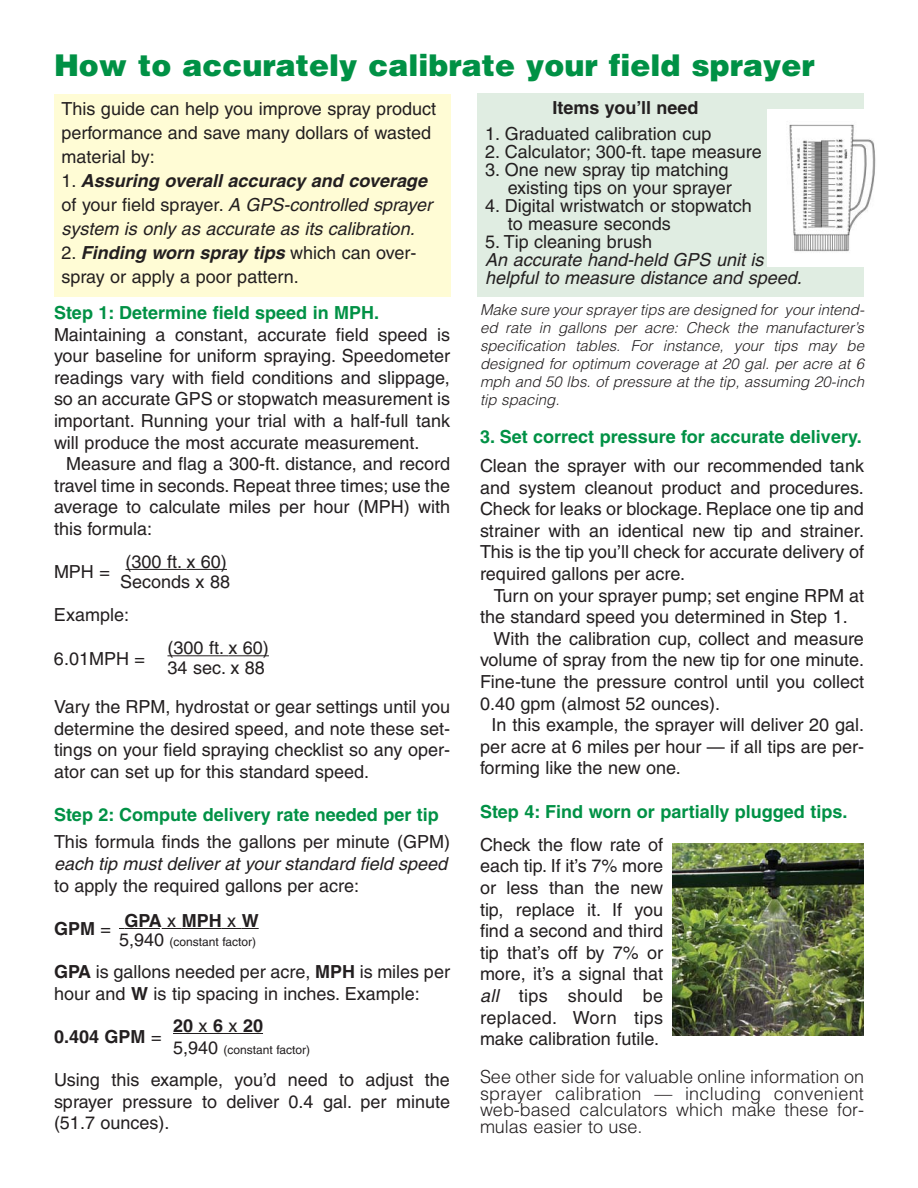
<style>
.page{position:relative;width:918px;height:1188px;background:#fff}
.page>*{position:absolute;margin:0;border:0;box-sizing:border-box;transform-origin:0 0}
.t1{font:900 30px "Helvetica";color:#009145}
.t2{font:18px/21.6px "Helvetica";color:#231f20;text-align:justify}
.t3{font:700 18px "Helvetica";color:#009145}
.t4{font:300 18px/16.5px "Helvetica";color:#231f20;text-align:justify}
.t5{font:italic 18px/18px "Helvetica";color:#231f20}
.t6{font:700 18px "Helvetica";color:#231f20}
.t7{font:italic 300 15px/18px "Helvetica";color:#231f20;text-align:justify}
.t8{font:12px "Helvetica";color:#231f20}
.s1{font-weight:700;font-style:italic}
.s2{font-style:italic}
.s3{font-weight:700}
.s4{font-size:18px}
.s5{font-weight:400}
</style>
<div class="page">
<hr style="left:126px;top:569px;width:60px;height:1px;background:#231f20">
<hr style="left:186px;top:569px;width:41px;height:1px;background:#231f20">
<hr style="left:168px;top:655px;width:56px;height:1px;background:#231f20">
<hr style="left:228px;top:655px;width:41px;height:1px;background:#231f20">
<svg style="left:119px;top:928px;width:63px;height:1px"></svg>
<hr style="left:182px;top:928px;width:40px;height:1px;background:#231f20">
<svg style="left:222px;top:928px;width:37px;height:1px"></svg>
<svg style="left:173px;top:1033px;width:90px;height:1px"></svg>
<div style="left:54px;top:94px;width:396px;height:203px;background:#fffcd5"></div>
<div style="left:478px;top:94px;width:386px;height:203px;background:#e0ede2"></div>
<div style="left:767px;top:110px;width:129px;height:157px;background:#fff"></div>
<img style="left:789px;top:124px;width:87px;height:128px">
<img style="left:672px;top:843px;width:192px;height:192px">
<h1 class="t1" style="left:54px;top:54px;width:762px">How to accurately calibrate your field sprayer</h1>
<p class="t2" style="left:61px;top:98px;width:376px;line-height:24px;text-align:left">This guide can help you improve spray product performance and save many dollars of wasted material by:<br>1 . <span class="s1">Assuring overall accuracy and coverage </span>o f yo u r f i e l d s p raye r. <span class="s2">A GPS-controlled sprayer system is only as accurate as its calibration.<br></span>2 . <span class="s1">Finding worn spray tips</span> w h i c h c a n o v e r - spray or apply a poor pattern.</p>
<p class="t6" style="left:552px;top:101px;width:148px">Items you’ll need</p>
<p class="t2" style="left:485px;top:124px;width:228px">1. Graduated calibration cup</p>
<p class="t2" style="left:485px;top:142px;width:278px">2. Calculator; 300-ft. tape measure</p>
<p class="t2" style="left:485px;top:162px;width:248px;line-height:18px;text-align:right">3. One new spray tip matching existing tips on your sprayer</p>
<p class="t2" style="left:508px;top:198px;width:246px;line-height:18px;text-indent:-22px">4. Digital wristwatch or stopwatch to measure seconds</p>
<p class="t2" style="left:485px;top:232px;width:168px">5. Tip cleaning brush</p>
<p class="t5" style="left:485px;top:252px;width:322px">An accurate hand-held GPS unit is helpful to measure distance and speed.</p>
<p class="t3" style="left:54px;top:306px;width:327px">Step 1: Determine field speed in MPH.</p>
<p class="t2" style="left:54px;top:325px;width:398px">Maintaining a constant, accurate field speed is your baseline for uniform spraying. Speedometer readings vary with field conditions and slippage, so an accurate GPS or stopwatch measurement is important. Running your trial with a half-full tank will produce the most accurate measurement.</p>
<p class="t2" style="left:54px;top:455px;width:398px;text-indent:12px">Measure and flag a 300-ft. distance, and record travel time in seconds. Repeat three times; use the average to calculate miles per hour (MPH) with this formula:</p>
<p class="t2" style="left:54px;top:563px;width:58px">MPH =</p>
<p class="t2" style="left:120px;top:553px;width:112px;line-height:20.1px;text-align:center">(300 ft. x 60)<br>Seconds x 88</p>
<p class="t2" style="left:54px;top:606px;width:77px">Example:</p>
<p class="t2" style="left:54px;top:649px;width:93px">6.01MPH =</p>
<p class="t2" style="left:168px;top:639px;width:103px;line-height:20.1px">(300 ft. x 60)<br>34 sec. x 88</p>
<p class="t2" style="left:54px;top:698px;width:398px">Vary the RPM, hydrostat or gear settings until you determine the desired speed, and note these set&shy;tings on your field spraying checklist so any oper&shy;ator can set up for this standard speed.</p>
<p class="t3" style="left:54px;top:808px;width:386px">Step 2: Compute delivery rate needed per tip</p>
<p class="t2" style="left:54px;top:833px;width:398px">This formula finds the gallons per minute (GPM)</p>
<p class="t5" style="left:54px;top:856px;width:398px">each tip must deliver at your standard field speed</p>
<p class="t2" style="left:54px;top:869px;width:307px;line-height:35.1px">to apply the required gallons per acre:<br><span class="s3">GPM</span> = <span class="s3">GPA</span> x <span class="s3">MPH</span> x <span class="s3">W</span></p>
<p class="t8" style="left:119px;top:937px;width:139px"><span class="s4">5,940</span> (constant factor)</p>
<p class="t2" style="left:54px;top:963px;width:398px"><span class="s3">GPA</span> is gallons needed per acre, <span class="s3">MPH</span> is miles per hour and <span class="s3">W</span> is tip spacing in inches. Example:</p>
<p class="t6" style="left:173px;top:1019px;width:92px">20 <span class="s5">x</span> 6 <span class="s5">x</span> 20</p>
<p class="t6" style="left:54px;top:1030px;width:109px">0.404 GPM <span class="s5">=</span></p>
<p class="t8" style="left:173px;top:1045px;width:139px"><span class="s4">5,940</span> (constant factor)</p>
<p class="t2" style="left:54px;top:1071px;width:398px">Using this example, you’d need to adjust the sprayer pressure to deliver 0.4 gal. per minute (51.7 ounces).</p>
<p class="t7" style="left:480px;top:302px;width:388px">Make sure yoursprayertips are designed for yourintend&shy;ed rate in gallons per acre: Check the manufacturer’s specification tables. For instance, your tips may be designed for optimum coverage at 20 gal. per acre at 6 mph and 50 lbs. of pressure at the tip, assuming 20-inch tip spacing.</p>
<p class="t3" style="left:480px;top:430px;width:383px">3. Set correct pressure for accurate delivery.</p>
<p class="t2" style="left:480px;top:457px;width:386px">Clean the sprayer with our recommended tank and system cleanout product and procedures.<br>Check for leaks or blockage. Replace one tip and strainer with an identical new tip and strainer.<br>This is the tip you’ll check for accurate delivery of required gallons per acre.</p>
<p class="t2" style="left:494px;top:586px;width:372px">Turn on your sprayer pump; set engine RPM at</p>
<p class="t2" style="left:480px;top:608px;width:369px">the standard speed you determined in Step 1.</p>
<p class="t2" style="left:494px;top:629px;width:372px">With the calibration cup, collect and measure</p>
<p class="t2" style="left:480px;top:651px;width:386px">volume of spray from the new tip for one minute.</p>
<p class="t2" style="left:480px;top:673px;width:386px">Fine-tune the pressure control until you collect</p>
<p class="t2" style="left:480px;top:694px;width:242px">0.40 gpm (almost 52 ounces).</p>
<p class="t2" style="left:492px;top:716px;width:374px">In this example, the sprayer will deliver 20 gal.</p>
<p class="t2" style="left:480px;top:737px;width:386px">per acre at 6 miles per hour — if all tips are per-</p>
<p class="t2" style="left:480px;top:759px;width:202px">forming like the new one.</p>
<p class="t3" style="left:480px;top:805px;width:369px">Step 4: Find worn or partially plugged tips.</p>
<p class="t2" style="left:480px;top:835px;width:185px">Check the flow rate of each tip. If it’s 7% more or less than the new tip, replace it. If you find a second and third tip that’s off by 7% or more, it’s a signal that <span class="s2">all</span> tips should be replaced. Worn tips make calibration futile.</p>
<p class="t4" style="left:480px;top:1070px;width:386px">See other side for valuable online information on sprayer calibration — including convenient web-based calculators which make these for&shy;mulas easier to use.</p>
</div>
